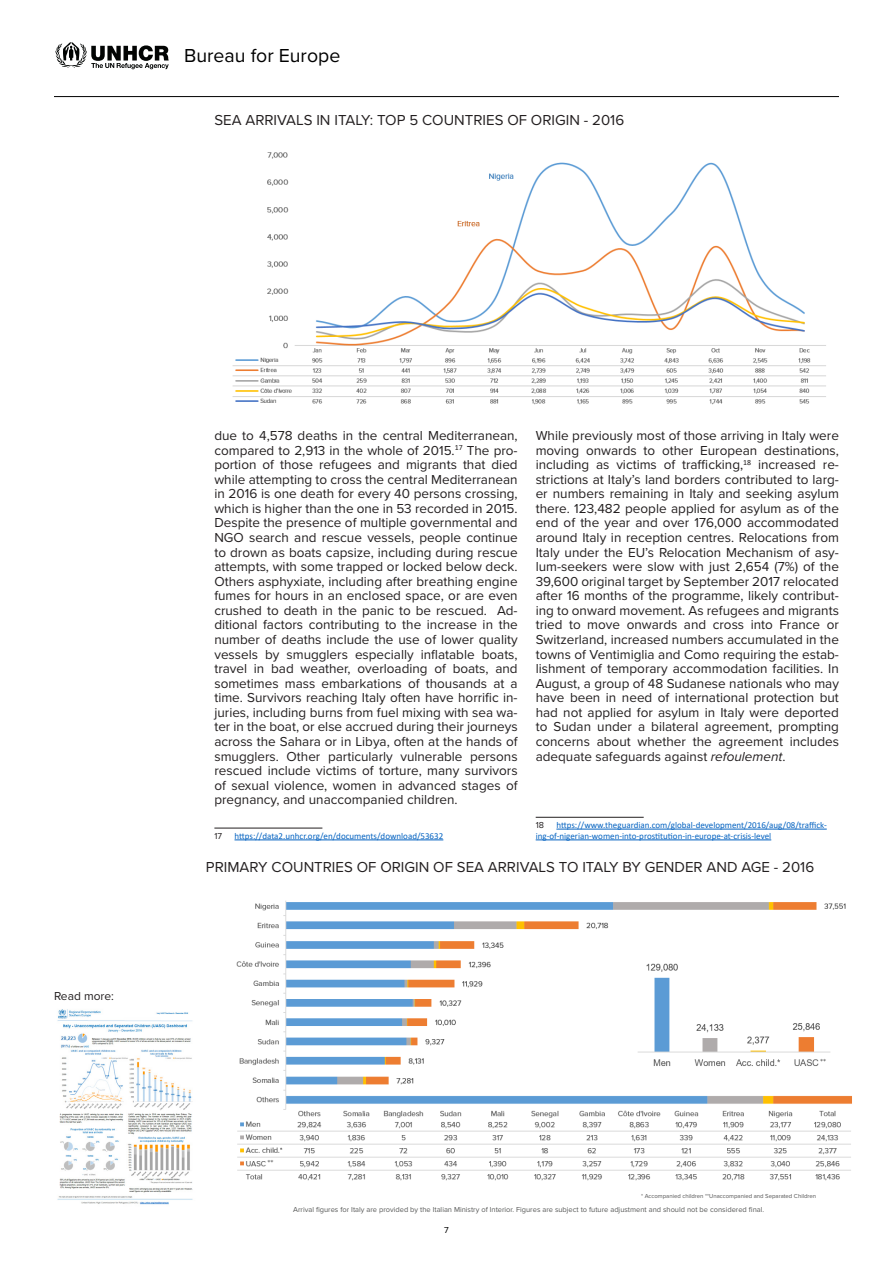
<style>
.page{position:relative;width:893px;height:1263px;background:#fff}
.page>*{position:absolute;margin:0;border:0;box-sizing:border-box;transform-origin:0 0}
.t1{font:19.5px "Proxima Nova";color:#000}
.Bread_title{font:15px "Proxima Nova";color:#231f20}
.t2{font:13.5px/14.5px "Proxima Nova";color:#231f20;text-align:justify}
.Bread_title-2{font:12px "Proxima Nova";color:#231f20}
.Footnote_text{font:9px/10.8px "Calibri";color:#0563c1}
.Bread_title-3{font:9px "Proxima Nova";color:#555}
.Footnote_text-2{font:9px "Proxima Nova";color:#231f20}
.t3{font:9px "Proxima Nova";color:#000}
.t4{font:7.5px "Proxima Nova";color:#595a59}
.Bread_title-4{font:6px "Proxima Nova";color:#555}
.s1{font-style:italic}
</style>
<div class="page">
<hr style="left:54px;top:96px;width:785px;height:1px;background:#000">
<svg style="left:55px;top:42px;width:114px;height:27px"></svg>
<img style="left:236px;top:901px;width:616px;height:280px">
<img style="left:232px;top:152px;width:594px;height:253px">
<img style="left:57px;top:1009px;width:136px;height:196px">
<hr style="left:214px;top:828px;width:108px;height:1px;background:#231f20">
<hr style="left:235px;top:839px;width:208px;height:1px;background:#0563c1">
<hr style="left:536px;top:817px;width:108px;height:1px;background:#231f20">
<hr style="left:556px;top:829px;width:271px;height:1px;background:#0563c1">
<hr style="left:536px;top:839px;width:235px;height:1px;background:#0563c1">
<h1 class="t1" style="left:184px;top:44px;width:158px">Bureau for Europe</h1>
<p class="Bread_title" style="left:214px;top:111px;width:411px">SEA ARRIVALS IN ITALY: TOP 5 COUNTRIES OF ORIGIN - 2016</p>
<p class="Bread_title-2" style="left:54px;top:988px;width:62px">Read more:</p>
<p class="t2" style="left:214px;top:428px;width:305px">due to 4,578 deaths in the central Mediterranean, compared to 2,913 in the whole of 2015.<sup>17</sup> The pro&shy;portion of those refugees and migrants that died while attempting to cross the central Mediterranean in 2016 is one death for every 40 persons crossing, which is higher than the one in 53 recorded in 2015.<br>Despite the presence of multiple governmental and NGO search and rescue vessels, people continue to drown as boats capsize, including during rescue attempts, with some trapped or locked below deck.<br>Others asphyxiate, including after breathing engine fumes for hours in an enclosed space, or are even crushed to death in the panic to be rescued. Ad&shy;ditional factors contributing to the increase in the number of deaths include the use of lower quality vessels by smugglers especially inflatable boats, travel in bad weather, overloading of boats, and sometimes mass embarkations of thousands at a time. Survivors reaching Italy often have horrific in&shy;juries, including burns from fuel mixing with sea wa&shy;ter in the boat, or else accrued during their journeys across the Sahara or in Libya, often at the hands of smugglers. Other particularly vulnerable persons rescued include victims of torture, many survivors of sexual violence, women in advanced stages of pregnancy, and unaccompanied children.</p>
<p class="Footnote_text-2" style="left:214px;top:830px;width:9px">17</p>
<p class="Footnote_text" style="left:235px;top:830px;width:210px">https://data2.unhcr.org/en/documents/download/53632</p>
<p class="t2" style="left:536px;top:428px;width:305px">While previously most of those arriving in Italy were moving onwards to other European destinations, including as victims of trafficking,<sup>18</sup> increased re&shy;strictions at Italy’s land borders contributed to larg&shy;er numbers remaining in Italy and seeking asylum there. 123,482 people applied for asylum as of the end of the year and over 176,000 accommodated around Italy in reception centres. Relocations from Italy under the EU’s Relocation Mechanism of asy&shy;lum-seekers were slow with just 2,654 (7%) of the 39,600 original target by September 2017 relocated after 16 months of the programme, likely contribut&shy;ing to onward movement. As refugees and migrants tried to move onwards and cross into France or Switzerland, increased numbers accumulated in the towns of Ventimiglia and Como requiring the estab&shy;lishment of temporary accommodation facilities. In August, a group of 48 Sudanese nationals who may have been in need of international protection but had not applied for asylum in Italy were deported to Sudan under a bilateral agreement, prompting concerns about whether the agreement includes adequate safeguards against <span class="s1">refoulement</span>.</p>
<p class="Footnote_text" style="left:536px;top:819px;width:293px;text-indent:21px">https://www.theguardian.com/global-development/2016/aug/08/traffick&shy;ing-of-nigerian-women-into-prostitution-in-europe-at-crisis-level</p>
<p class="Footnote_text-2" style="left:536px;top:820px;width:10px">18</p>
<p class="Bread_title" style="left:206px;top:858px;width:610px">PRIMARY COUNTRIES OF ORIGIN OF SEA ARRIVALS TO ITALY BY GENDER AND AGE - 2016</p>
<p class="Bread_title-3" style="left:820px;top:1057px;width:8px">**</p>
<p class="Bread_title-3" style="left:268px;top:1157px;width:8px">**</p>
<p class="Bread_title-4" style="left:641px;top:1193px;width:177px">* Accompanied children **Unaccompanied and Separated Children</p>
<p class="t4" style="left:293px;top:1205px;width:472px">Arrival figures for Italy are provided by the Italian Ministry of Interior. Figures are subject to future adjustment and should not be considered final.</p>
<p class="t3" style="left:444px;top:1224px;width:6px">7</p>
</div>
